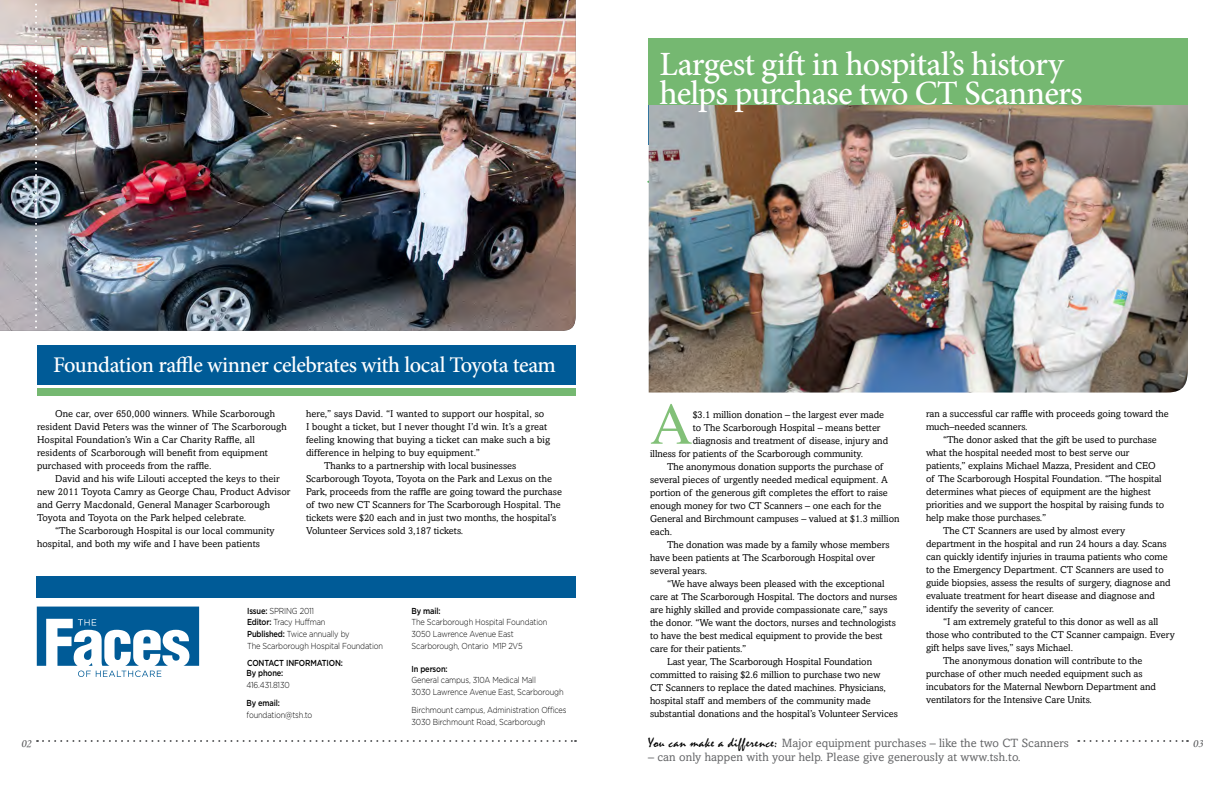
<style>
.page{position:relative;width:1224px;height:792px;background:#fff}
.page>*{position:absolute;margin:0;border:0;box-sizing:border-box;transform-origin:0 0}
.t1{font:59.2px "Times";color:#82c078}
.t2{font:500 34px/29px "Minion Pro";letter-spacing:-.025em;color:#fff}
.t3{font:500 22.4px "Minion Pro";letter-spacing:-.02em;color:#fff}
.t4{font:12px "Amasis";letter-spacing:.01em;color:#636466}
.t5{font:12px "Monotype Corsiva";color:#58595b}
.t6{font:10px/13px "Amasis";color:#000}
.t7{font:300 8.7px/11.6px "Gotham";letter-spacing:-.02em;color:#000;scale:.87 1}
.t8{font:500 8.7px "Gotham";letter-spacing:-.02em;color:#000;scale:.87 1}
.s1{font-weight:500}
.s2{font-family:"Mistral";font-size:14px;color:#000}
</style>
<div class="page">
<div style="left:37px;top:388px;width:539px;height:7px;background:#75b871"></div>
<div style="left:37px;top:346px;width:539px;height:39px;background:#005b97"></div>
<img style="left:649px;top:105px;width:539px;height:288px">
<svg style="left:1078px;top:740px;width:110px;height:2px"></svg>
<svg style="left:37px;top:740px;width:539px;height:2px"></svg>
<img style="left:0;top:0;width:576px;height:331px">
<svg style="left:35px;top:0;width:2px;height:331px"></svg>
<div style="left:36px;top:576px;width:540px;height:22px;background:#005b97"></div>
<div style="left:649px;top:38px;width:539px;height:67px;background:#75b871"></div>
<svg style="left:37px;top:607px;width:162px;height:70px"></svg>
<h2 class="t2" style="left:659px;top:50px;width:425px">Largest gift in hospital’s history helps purchase two CT Scanners</h2>
<h3 class="t3" style="left:53px;top:350px;width:504px">Foundation raffle winner celebrates with local Toyota team</h3>
<p class="t6" style="left:37px;top:407px;width:251px;text-indent:18px">One car, over 650,000 winners. While Scarborough resident David Peters was the winner of The Scarborough Hospital Foundation’s Win a Car Charity Raffle, all residents of Scarborough will benefit from equipment purchased with proceeds from the raffle.</p>
<p class="t6" style="left:55px;top:472px;width:226px">David and his wife Lilouti accepted the keys to their</p>
<p class="t6" style="left:37px;top:485px;width:255px">new 2011 Toyota Camry as George Chau, Product Advisor</p>
<p class="t6" style="left:37px;top:498px;width:235px">and Gerry Macdonald, General Manager Scarborough</p>
<p class="t6" style="left:37px;top:511px;width:211px">Toyota and Toyota on the Park helped celebrate.</p>
<p class="t6" style="left:55px;top:524px;width:221px">“The Scarborough Hospital is our local community</p>
<p class="t6" style="left:37px;top:537px;width:225px">hospital, and both my wife and I have been patients</p>
<p class="t6" style="left:306px;top:407px;width:240px">here,” says David. “I wanted to support our hospital, so</p>
<p class="t6" style="left:306px;top:420px;width:243px">I bought a ticket, but I never thought I’d win. It’s a great</p>
<p class="t6" style="left:306px;top:433px;width:246px">feeling knowing that buying a ticket can make such a big</p>
<p class="t6" style="left:306px;top:446px;width:176px">difference in helping to buy equipment.”</p>
<p class="t6" style="left:324px;top:459px;width:194px">Thanks to a partnership with local businesses</p>
<p class="t6" style="left:306px;top:472px;width:247px">Scarborough Toyota, Toyota on the Park and Lexus on the</p>
<p class="t6" style="left:306px;top:485px;width:257px">Park, proceeds from the raffle are going toward the purchase</p>
<p class="t6" style="left:306px;top:498px;width:256px">of two new CT Scanners for The Scarborough Hospital. The</p>
<p class="t6" style="left:306px;top:511px;width:252px">tickets were $20 each and in just two months, the hospital’s</p>
<p class="t6" style="left:306px;top:524px;width:159px">Volunteer Services sold 3,187 tickets.</p>
<p class="t7" style="left:247px;top:605px;width:158px"><span class="s1">Issue:</span> SPRING 2011<br><span class="s1">Editor:</span> Tracy Huffman<br><span class="s1">Published:</span> Twice annually by<br>The Scarborough Hospital Foundation</p>
<p class="t8" style="left:247px;top:658px;width:112px">Contact i nformation:</p>
<p class="t8" style="left:247px;top:668px;width:44px">By phone:</p>
<p class="t7" style="left:247px;top:679px;width:51px">416.431.8130</p>
<p class="t8" style="left:247px;top:698px;width:40px">By email:</p>
<p class="t7" style="left:247px;top:709px;width:77px">foundation@tsh.to</p>
<p class="t8" style="left:412px;top:606px;width:35px">By mail:</p>
<p class="t7" style="left:412px;top:616px;width:158px">The Scarborough Hospital Foundation<br>3050 Lawrence Avenue East<br>Scarborough, Ontario M1P 2V5</p>
<p class="t8" style="left:412px;top:664px;width:43px">In person:</p>
<p class="t7" style="left:412px;top:674px;width:176px">General campus, 310A Medical Mall<br>3030 Lawrence Avenue East, Scarborough</p>
<p class="t7" style="left:412px;top:704px;width:180px">Birchmount campus, Administration Offices<br>3030 Birchmount Road, Scarborough</p>
<h1 class="t1" style="left:650px;top:368px;width:44px">A</h1>
<p class="t6" style="left:693px;top:408px;width:193px">$3.1 million donation – the largest ever made</p>
<p class="t6" style="left:693px;top:421px;width:189px">to The Scarborough Hospital – means better</p>
<p class="t6" style="left:693px;top:434px;width:197px">diagnosis and treatment of disease, injury and</p>
<p class="t6" style="left:650px;top:447px;width:215px">illness for patients of the Scarborough community.</p>
<p class="t6" style="left:667px;top:460px;width:217px">The anonymous donation supports the purchase of</p>
<p class="t6" style="left:650px;top:473px;width:239px">several pieces of urgently needed medical equipment. A</p>
<p class="t6" style="left:650px;top:486px;width:239px">portion of the generous gift completes the effort to raise</p>
<p class="t6" style="left:650px;top:499px;width:233px">enough money for two CT Scanners – one each for the</p>
<p class="t6" style="left:650px;top:512px;width:251px">General and Birchmount campuses – valued at $1.3 million</p>
<p class="t6" style="left:650px;top:525px;width:24px">each.</p>
<p class="t6" style="left:667px;top:538px;width:224px">The donation was made by a family whose members</p>
<p class="t6" style="left:650px;top:551px;width:227px">have been patients at The Scarborough Hospital over</p>
<p class="t6" style="left:650px;top:564px;width:59px">several years.</p>
<p class="t6" style="left:667px;top:577px;width:219px">“We have always been pleased with the exceptional</p>
<p class="t6" style="left:650px;top:590px;width:249px">care at The Scarborough Hospital. The doctors and nurses</p>
<p class="t6" style="left:650px;top:603px;width:239px">are highly skilled and provide compassionate care,” says</p>
<p class="t6" style="left:650px;top:616px;width:247px">the donor. “We want the doctors, nurses and technologists</p>
<p class="t6" style="left:650px;top:629px;width:234px">to have the best medical equipment to provide the best</p>
<p class="t6" style="left:650px;top:642px;width:98px">care for their patients.”</p>
<p class="t6" style="left:667px;top:655px;width:207px">Last year, The Scarborough Hospital Foundation</p>
<p class="t6" style="left:650px;top:668px;width:232px">committed to raising $2.6 million to purchase two new</p>
<p class="t6" style="left:650px;top:681px;width:237px">CT Scanners to replace the dated machines. Physicians,</p>
<p class="t6" style="left:650px;top:694px;width:222px">hospital staff and members of the community made</p>
<p class="t6" style="left:650px;top:707px;width:249px">substantial donations and the hospital’s Volunteer Services</p>
<p class="t6" style="left:926px;top:407px;width:244px">ran a successful car raffle with proceeds going toward the much–needed scanners.</p>
<p class="t6" style="left:943px;top:433px;width:215px">“The donor asked that the gift be used to purchase</p>
<p class="t6" style="left:926px;top:446px;width:205px">what the hospital needed most to best serve our</p>
<p class="t6" style="left:926px;top:459px;width:231px">patients,” explains Michael Mazza, President and CEO</p>
<p class="t6" style="left:926px;top:472px;width:237px">of The Scarborough Hospital Foundation. “The hospital</p>
<p class="t6" style="left:926px;top:485px;width:226px">determines what pieces of equipment are the highest</p>
<p class="t6" style="left:926px;top:498px;width:240px">priorities and we support the hospital by raising funds to</p>
<p class="t6" style="left:926px;top:511px;width:122px">help make those purchases.”</p>
<p class="t6" style="left:943px;top:524px;width:184px">The CT Scanners are used by almost every</p>
<p class="t6" style="left:926px;top:537px;width:242px">department in the hospital and run 24 hours a day. Scans</p>
<p class="t6" style="left:926px;top:550px;width:243px">can quickly identify injuries in trauma patients who come</p>
<p class="t6" style="left:926px;top:563px;width:239px">to the Emergency Department. CT Scanners are used to</p>
<p class="t6" style="left:926px;top:576px;width:246px">guide biopsies, assess the results of surgery, diagnose and</p>
<p class="t6" style="left:926px;top:589px;width:230px">evaluate treatment for heart disease and diagnose and</p>
<p class="t6" style="left:926px;top:602px;width:130px">identify the severity of cancer.</p>
<p class="t6" style="left:943px;top:615px;width:217px">“I am extremely grateful to this donor as well as all</p>
<p class="t6" style="left:926px;top:628px;width:250px">those who contributed to the CT Scanner campaign. Every</p>
<p class="t6" style="left:926px;top:641px;width:149px">gift helps save lives,” says Michael.</p>
<p class="t6" style="left:943px;top:654px;width:201px">The anonymous donation will contribute to the</p>
<p class="t6" style="left:926px;top:667px;width:218px">purchase of other much needed equipment such as</p>
<p class="t6" style="left:926px;top:680px;width:231px">incubators for the Maternal Newborn Department and</p>
<p class="t6" style="left:926px;top:693px;width:168px">ventilators for the Intensive Care Units.</p>
<p class="t4" style="left:648px;top:736px;width:422px"><span class="s2">You can make a difference:</span> Major equipment purchases – like the two CT Scanners</p>
<p class="t4" style="left:648px;top:750px;width:374px">– can only happen with your help. Please give generously at www.tsh.to.</p>
<p class="t5" style="left:21px;top:736px;width:12px">02</p>
<p class="t5" style="left:1193px;top:736px;width:12px">03</p>
</div>
